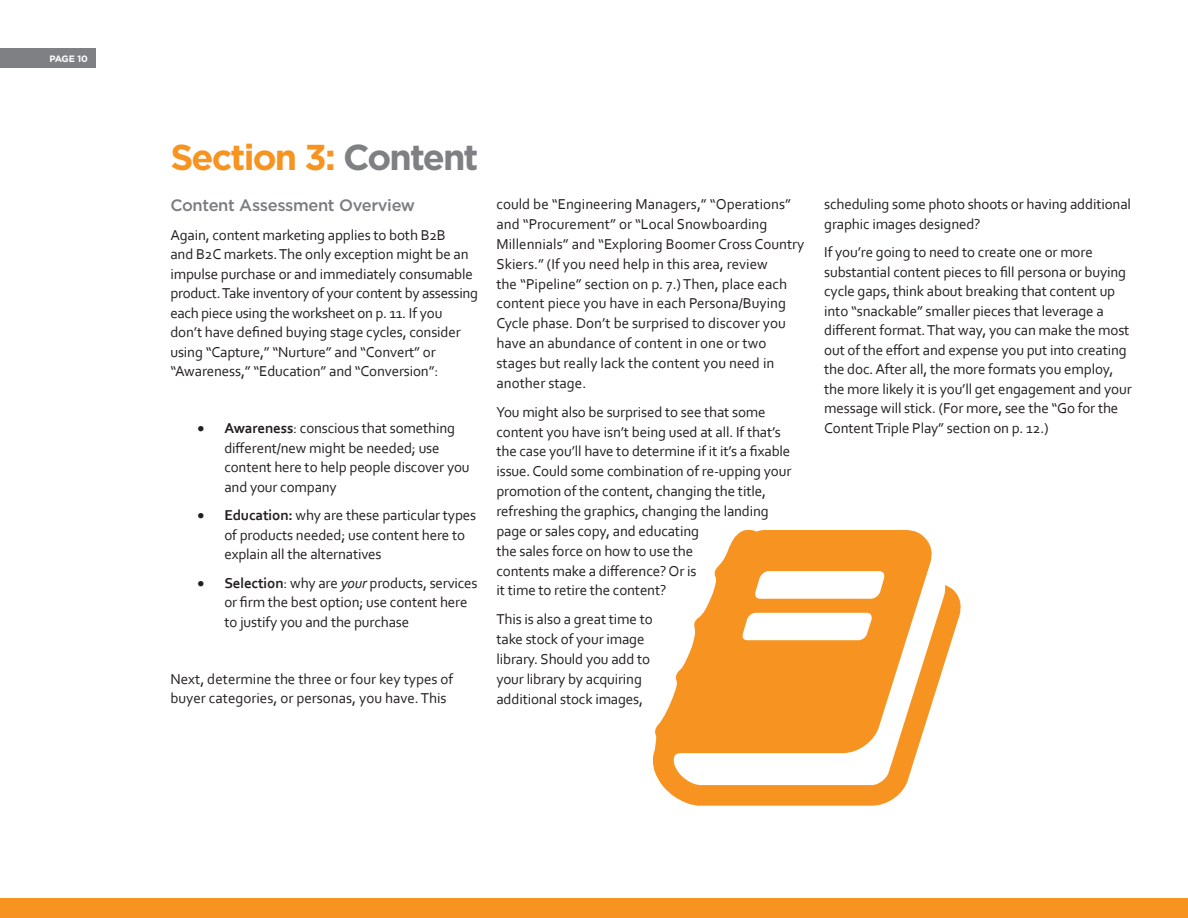
<style>
.page{position:relative;width:1188px;height:918px;background:#fff}
.page>*{position:absolute;margin:0;border:0;box-sizing:border-box;transform-origin:0 0}
.t1{font:700 36px "Gotham";letter-spacing:-.05em;color:#f79421}
.t2{font:500 16.5px "Gotham";letter-spacing:-.02em;color:#7a7c7f}
.t3{font:15px/19.5px "Corbel";letter-spacing:-.01em;color:#231f20}
.t4{font:700 9.3px "Gotham";letter-spacing:-.035em;color:#fff}
.s1{color:#7e8083}
.s2{font-weight:700}
.s3{font-style:italic}
</style>
<div class="page">
<div style="left:0;top:49px;width:95px;height:19px;background:#7e8083"></div>
<div style="left:0;top:898px;width:1188px;height:20px;background:#f79421"></div>
<svg style="left:652px;top:529px;width:309px;height:277px;fill:#f79421"></svg>
<p class="t4" style="left:49px;top:53px;width:40px">PAGE 10</p>
<h1 class="t1" style="left:170px;top:135px;width:310px">Section 3: <span class="s1">Content</span></h1>
<p class="t2" style="left:170px;top:195px;width:246px">Content Assessment Overview</p>
<p class="t3" style="left:170px;top:225px;width:309px">Again, content marketing applies to both B2B<br>and B2C markets. The only exception might be an impulse purchase or and immediately consumable product. Take inventory of your content by assessing each piece using the worksheet on p. 11. If you<br>don’t have defined buying stage cycles, consider using “Capture,” “Nurture” and “Convert” or “Awareness,” “Education” and “Conversion”:</p>
<p class="t3" style="left:224px;top:418px;width:247px;text-indent:-27px">• <span class="s2">Awareness</span>: conscious that something different/new might be needed; use content here to help people discover you and your company</p>
<p class="t3" style="left:224px;top:505px;width:253px;text-indent:-27px">• <span class="s2">Education:</span> why are these particular types of products needed; use content here to explain all the alternatives</p>
<p class="t3" style="left:224px;top:573px;width:255px;text-indent:-27px">• <span class="s2">Selection</span>: why are <span class="s3">your</span> products, services or firm the best option; use content here to justify you and the purchase</p>
<p class="t3" style="left:170px;top:669px;width:284px">Next, determine the three or four key types of buyer categories, or personas, you have. This</p>
<p class="t3" style="left:496px;top:194px;width:310px">could be “Engineering Managers,” “Operations” and “Procurement” or “Local Snowboarding Millennials” and “Exploring Boomer Cross Country Skiers.” (If you need help in this area, review<br>the “Pipeline” section on p. 7.) Then, place each content piece you have in each Persona/Buying Cycle phase. Don’t be surprised to discover you have an abundance of content in one or two stages but really lack the content you need in another stage.</p>
<p class="t3" style="left:496px;top:402px;width:297px">You might also be surprised to see that some content you have isn’t being used at all. If that’s the case you’ll have to determine if it it’s a fixable issue. Could some combination of re-upping your promotion of the content, changing the title, refreshing the graphics, changing the landing page or sales copy, and educating<br>the sales force on how to use the<br>contents make a difference? Or is<br>it time to retire the content?</p>
<p class="t3" style="left:496px;top:609px;width:158px">This is also a great time to take stock of your image library. Should you add to your library by acquiring additional stock images,</p>
<p class="t3" style="left:824px;top:194px;width:308px">scheduling some photo shoots or having additional graphic images designed?</p>
<p class="t3" style="left:824px;top:242px;width:309px">If you’re going to need to create one or more substantial content pieces to fill persona or buying cycle gaps, think about breaking that content up into “snackable” smaller pieces that leverage a different format. That way, you can make the most out of the effort and expense you put into creating the doc. After all, the more formats you employ, the more likely it is you’ll get engagement and your message will stick. (For more, see the “Go for the Content Triple Play” section on p. 12.)</p>
</div>
